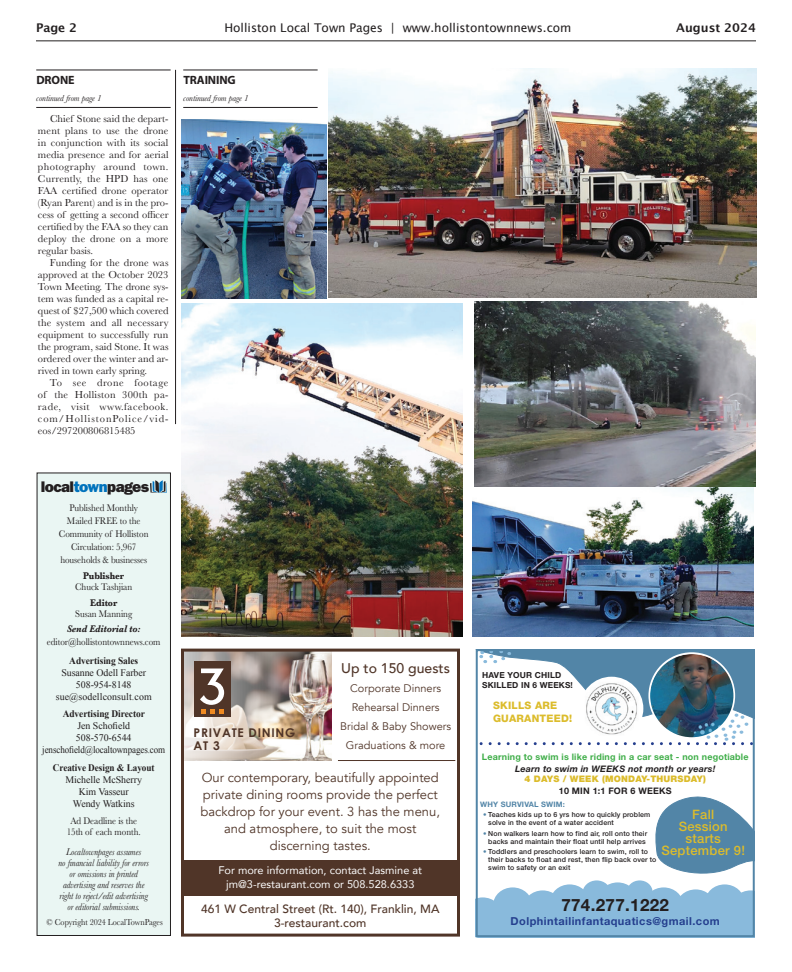
<style>
.page{position:relative;width:792px;height:972px;background:#fff}
.page>*{position:absolute;margin:0;border:0;box-sizing:border-box;transform-origin:0 0}
.t1{font:700 17px "Helvetica Neue";letter-spacing:.02em;color:#231f20}
.t2{font:800 15.4px "Franklin Gothic";letter-spacing:-.035em;color:#231f20}
.t3{font:500 14px "Avenir";color:#503528}
.t4{font:13px/17px "Avenir";color:#503528;text-align:center}
.t5{font:500 13px/12px "Helvetica Neue";letter-spacing:.02em;color:#dcbc2c;text-align:center}
.t6{font:700 12.1px/12.8px "Century Gothic";letter-spacing:.06em;color:#503528}
.t7{font:500 12px/14px "Avenir";color:#503528;text-align:center}
.t8{font:12px "Lucida Grande";color:#231f20}
.t9{font:700 12px "Lucida Grande";color:#231f20}
.t10{font:700 12px "Myriad Pro";letter-spacing:-.01em;color:#231f20}
.t11{font:11px/14px "Avenir";color:#fff;text-align:center}
.t12{font:11px/19px "Avenir";color:#503528;text-align:center}
.t13{font:700 11px "Helvetica Neue";letter-spacing:.04em;color:#253f8e}
.t14{font:10.5px/12px "Baskerville";color:#231f20;text-align:justify}
.t15{font:800 10.3px/12.4px "Helvetica Neue";letter-spacing:.02em;color:#dcbc2c}
.t16{font:10px/13px "Baskerville";letter-spacing:-.005em;color:#231f20;text-align:center;scale:.91 1}
.t17{font:italic 10px/11px "Baskerville";letter-spacing:-.005em;color:#231f20;text-align:center;scale:.91 1}
.t18{font:10px/12px "Times New Roman";letter-spacing:-.005em;color:#231f20;text-align:center}
.t19{font:700 10px "Times New Roman";letter-spacing:-.005em;color:#231f20;scale:.94 1}
.t20{font:700 10px "Times New Roman";letter-spacing:-.005em;color:#231f20;scale:.92 1}
.t21{font:italic 700 10px "Baskerville";letter-spacing:-.005em;color:#231f20;scale:.91 1}
.t22{font:700 10px "Baskerville";letter-spacing:-.005em;color:#231f20;scale:.91 1}
.t23{font:700 9px "Helvetica Neue";letter-spacing:.02em;color:#40ae49}
.t24{font:italic 9px "Baskerville";letter-spacing:-.01em;color:#231f20}
.t25{font:italic 700 9px "Helvetica Neue";letter-spacing:.02em;color:#231f20}
.t26{font:9px "Baskerville";letter-spacing:-.005em;color:#231f20;scale:.91 1}
.t27{font:900 9px "Helvetica Neue";letter-spacing:.02em;color:#dcbc2c}
.t28{font:700 9px "Helvetica Neue";letter-spacing:.02em;color:#231f20}
.t29{font:700 8.3px/10px "Helvetica Neue";letter-spacing:.02em;color:#231f20}
.t30{font:700 7.5px "Helvetica Neue";letter-spacing:.02em;color:#5285a7}
.t31{font:300 7.1px "Josefin Sans";color:#503528}
.t32{font:500 7px/8px "Helvetica Neue";letter-spacing:.02em;color:#231f20}
.t33{font:6.8px "Josefin Sans";color:#fff}
.t34{font:6.8px "Josefin Sans";color:#503528}
.s1{color:#0072bc}
.s2{color:#5285a7}
</style>
<div class="page">
<hr style="left:36px;top:40px;width:720px;height:1px;background:#231f20">
<div style="left:37px;top:473px;width:133px;height:462px;background:#eaf6f3"></div>
<div style="left:37px;top:472px;width:134px;height:464px;border:1px solid #231f20"></div>
<svg style="left:150px;top:480px;width:16px;height:13px"></svg>
<hr style="left:36px;top:70px;width:135px;height:1px;background:#231f20">
<hr style="left:36px;top:107px;width:135px;height:1px;background:#231f20">
<hr style="left:183px;top:70px;width:135px;height:1px;background:#231f20">
<hr style="left:183px;top:107px;width:135px;height:1px;background:#231f20">
<img style="left:185px;top:653px;width:147px;height:108px">
<hr style="left:338px;top:760px;width:117px;height:1px;background:#503528">
<div style="left:181px;top:860px;width:279px;height:36px;background:#503528"></div>
<div style="left:181px;top:649px;width:279px;height:288px;border:3px solid #503528"></div>
<svg style="left:479px;top:652px;width:273px;height:93px"></svg>
<svg style="left:655px;top:796px;width:97px;height:78px"></svg>
<svg style="left:493px;top:887px;width:39px;height:35px"></svg>
<div style="left:598px;top:882px;width:39px;height:35px;background:#89badc;border-radius:50%"></div>
<div style="left:582px;top:880px;width:29px;height:26px;background:#89badc;border-radius:50%"></div>
<div style="left:550px;top:884px;width:39px;height:35px;background:#89badc;border-radius:50%"></div>
<div style="left:627px;top:880px;width:26px;height:24px;background:#89badc;border-radius:50%"></div>
<svg style="left:644px;top:887px;width:39px;height:35px"></svg>
<div style="left:705px;top:884px;width:39px;height:35px;background:#89badc;border-radius:50%"></div>
<div style="left:479px;top:890px;width:273px;height:44px;background:#89badc"></div>
<div style="left:476px;top:649px;width:279px;height:288px;border:2px solid #5285a7"></div>
<hr style="left:175px;top:70px;width:1px;height:354px;background:#231f20">
<img style="left:329px;top:68px;width:427px;height:230px">
<img style="left:182px;top:120px;width:145px;height:179px">
<img style="left:472px;top:486px;width:282px;height:150px">
<img style="left:474px;top:302px;width:282px;height:184px">
<img style="left:181px;top:303px;width:281px;height:333px">
<p class="t9" style="left:36px;top:18px;width:43px">Page 2</p>
<p class="t8" style="left:224px;top:21px;width:349px">Holliston Local Town Pages | www.hollistontownnews.com</p>
<p class="t9" style="left:676px;top:18px;width:81px">August 2024</p>
<p class="t10" style="left:36px;top:72px;width:40px">DRONE</p>
<p class="t24" style="left:36px;top:92px;width:67px">continued from page 1</p>
<p class="t14" style="left:38px;top:113px;width:132px;text-indent:12px">Chief Stone said the depart&shy;ment plans to use the drone in conjunction with its social media presence and for aerial photography around town.<br>Currently, the HPD has one FAA certified drone operator (Ryan Parent) and is in the pro&shy;cess of getting a second officer certified by the FAA so they can deploy the drone on a more regular basis.</p>
<p class="t14" style="left:38px;top:257px;width:132px;text-indent:12px">Funding for the drone was approved at the October 2023<br>Town Meeting. The drone sys&shy;tem was funded as a capital re&shy;quest of $27,500 which covered the system and all necessary equipment to successfully run the program, said Stone. It was ordered over the winter and ar&shy;rived in town early spring.</p>
<p class="t14" style="left:38px;top:377px;width:132px;text-indent:12px">To see drone footage of the Holliston 300th pa&shy;rade, visit www.facebook. com/HollistonPolice/vid&shy;eos/297200806815485</p>
<p class="t10" style="left:183px;top:72px;width:54px">TRAINING</p>
<p class="t24" style="left:183px;top:92px;width:67px">continued from page 1</p>
<h2 class="t2" style="left:41px;top:478px;width:110px">local<span class="s1">town</span>pages</h2>
<p class="t16" style="left:59px;top:501px;width:100px">Published Monthly<br>Mailed FREE to the<br>Community of Holliston<br>Circulation: 5,967 households &amp; businesses</p>
<p class="t22" style="left:83px;top:568px;width:47px">Publisher</p>
<p class="t16" style="left:75px;top:580px;width:64px">Chuck Tashjian</p>
<p class="t22" style="left:90px;top:595px;width:31px">Editor</p>
<p class="t16" style="left:75px;top:607px;width:64px">Susan Manning</p>
<p class="t21" style="left:67px;top:622px;width:82px">Send Editorial to:</p>
<p class="t16" style="left:47px;top:636px;width:126px">editor@hollistontownnews.com</p>
<p class="t19" style="left:69px;top:654px;width:75px">Advertising Sales</p>
<p class="t18" style="left:56px;top:667px;width:98px">Susanne Odell Farber<br>508-954-8148 sue@sodellconsult.com</p>
<p class="t19" style="left:63px;top:707px;width:89px">Advertising Director</p>
<p class="t18" style="left:42px;top:720px;width:124px">Jen Schofield<br>508-570-6544 jenschofield@localtownpages.com</p>
<p class="t20" style="left:53px;top:761px;width:112px">Creative Design &amp; Layout</p>
<p class="t18" style="left:66px;top:774px;width:78px">Michelle McSherry<br>Kim Vasseur<br>Wendy Watkins</p>
<p class="t16" style="left:67px;top:816px;width:83px;line-height:11px">Ad Deadline is the<br>15th of each month.</p>
<p class="t17" style="left:58px;top:847px;width:101px">Localtownpages assumes<br>no financial liability for errors or omissions in printed advertising and reserves the right to reject/edit advertising or editorial submissions.</p>
<p class="t26" style="left:47px;top:917px;width:129px">© Copyright 2024 LocalTownPages</p>
<h3 class="t3" style="left:341px;top:656px;width:110px">Up to 150 guests</h3>
<p class="t12" style="left:340px;top:679px;width:113px">Corporate Dinners<br>Rehearsal Dinners<br>Bridal &amp; Baby Showers<br>Graduations &amp; more</p>
<p class="t6" style="left:194px;top:726px;width:103px">PRIVATE DINING<br>AT 3</p>
<p class="t31" style="left:196px;top:771px;width:123px">Our contemporary, beautifully appointed</p>
<p class="t31" style="left:196px;top:788px;width:102px">backdrop for your event. 3 has the</p>
<p class="t31" style="left:196px;top:805px;width:51px">discerning tastes.</p>
<p class="t34" style="left:233px;top:827px;width:51px">Up to 150 guests</p>
<p class="t33" style="left:202px;top:869px;width:113px">jm@3-restaurant.com or 508.528.6333</p>
<p class="t4" style="left:201px;top:769px;width:241px">Our contemporary, beautifully appointed private dining rooms provide the perfect backdrop for your event. 3 has the menu, and atmosphere, to suit the most discerning tastes.</p>
<p class="t11" style="left:218px;top:862px;width:205px">For more information, contact Jasmine at jm@3-restaurant.com or 508.528.6333</p>
<p class="t7" style="left:201px;top:901px;width:240px">461 W Central Street (Rt. 140), Franklin, MA<br>3-restaurant.com</p>
<p class="t29" style="left:482px;top:670px;width:92px">HAVE YOUR CHILD<br>SKILLED IN 6 WEEKS!</p>
<p class="t15" style="left:493px;top:700px;width:81px">SKILLS ARE<br>GUARANTEED!</p>
<p class="t23" style="left:482px;top:751px;width:268px">Learning to swim is like riding in a car seat - non negotiable</p>
<p class="t25" style="left:515px;top:763px;width:202px">Learn to swim in WEEKS not month or years!</p>
<p class="t27" style="left:525px;top:773px;width:183px">4 DAYS / WEEK (MONDAY-THURSDAY)</p>
<p class="t28" style="left:559px;top:785px;width:114px">10 MIN 1:1 FOR 6 WEEKS</p>
<p class="t30" style="left:480px;top:800px;width:86px">WHY SURVIVAL SWIM:</p>
<p class="t32" style="left:488px;top:811px;width:164px;text-indent:-5px"><span class="s2">•</span> Teaches kids up to 6 yrs how to quickly problem solve in the event of a water accident</p>
<p class="t32" style="left:483px;top:829px;width:165px;text-align:center"><span class="s2">•</span> Non walkers learn how to find air, roll onto their backs and maintain their float until help arrives</p>
<p class="t32" style="left:488px;top:848px;width:170px;text-indent:-5px"><span class="s2">•</span> Toddlers and preschoolers learn to swim, roll to their backs to float and rest, then flip back over to swim to safety or an exit</p>
<p class="t5" style="left:661px;top:808px;width:85px">Fall<br>Session starts<br>September 9!</p>
<h1 class="t1" style="left:561px;top:895px;width:109px">774.277.1222</h1>
<p class="t13" style="left:511px;top:915px;width:211px">Dolphintailinfantaquatics@gmail.com</p>
</div>
